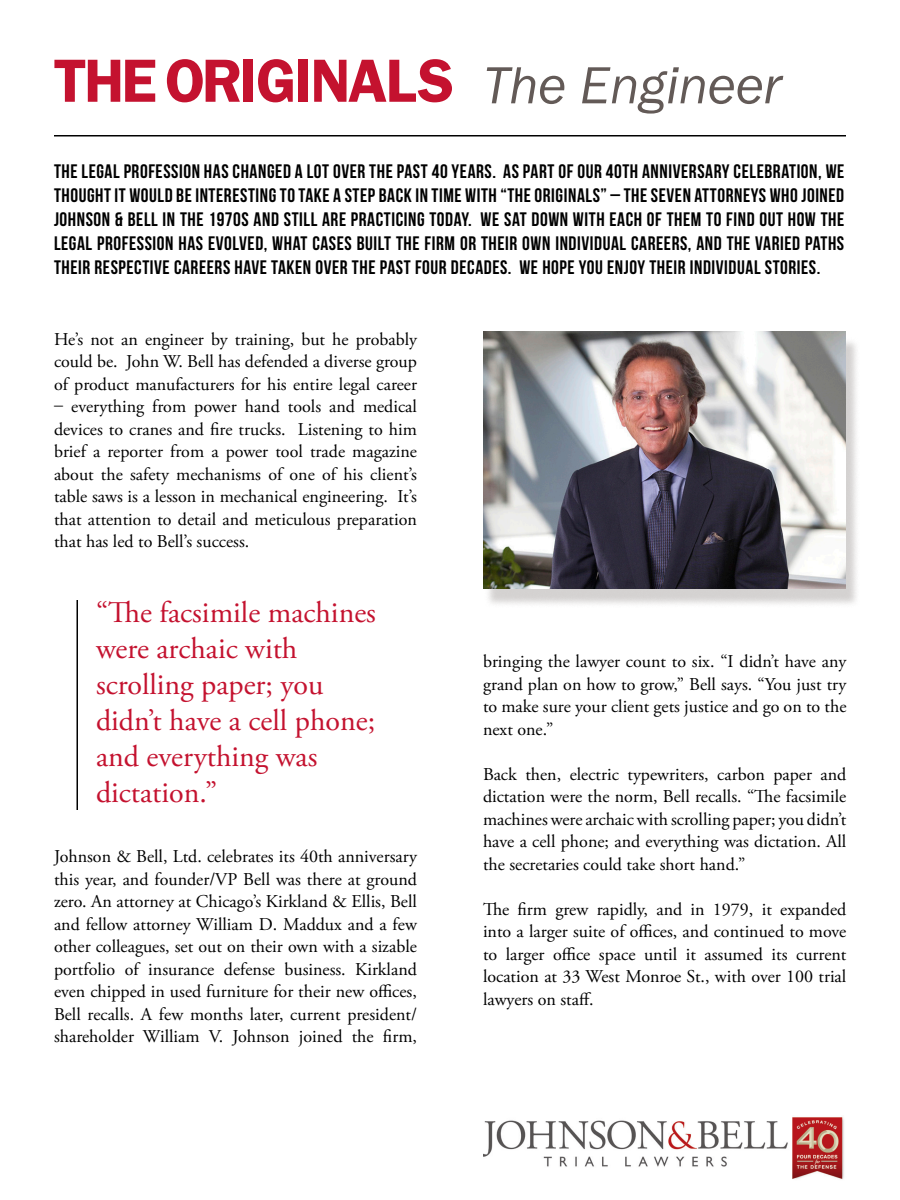
<style>
.page{position:relative;width:900px;height:1200px;background:#fff}
.page>*{position:absolute;margin:0;border:0;box-sizing:border-box;transform-origin:0 0}
.t1{font:600 63px "Franklin Gothic FS";letter-spacing:-.03em;color:#c4122f}
.t2{font:italic 54px "Franklin Gothic FS";letter-spacing:-.005em;color:#635a57}
.t3{font:30px/36px "Adobe Garamond Pro";color:#c4122f}
.t4{font:19.5px/24px "Bebas Neue";letter-spacing:.03em;color:#000;text-align:justify}
.t5{font:18px/22.5px "Adobe Garamond Pro";color:#000;text-align:justify}
</style>
<div class="page">
<div style="left:484px;top:337px;width:376px;height:271px;background:#635a57;opacity:.28"></div>
<img style="left:483px;top:332px;width:363px;height:257px">
<hr style="left:76px;top:600px;width:2px;height:210px;background:#000">
<hr style="left:54px;top:135px;width:792px;height:1px;background:#000">
<img style="left:483px;top:1117px;width:361px;height:62px">
<p class="t1" style="left:54px;top:46px;width:401px">THE ORIGINALS</p>
<p class="t2" style="left:483px;top:55px;width:300px">The Engineer</p>
<p class="t4" style="left:54px;top:159px;width:792px">THE LEGAL PROFESSION HAS CHANGED A LOT OVER THE PAST 40 YEARS. AS PART OF OUR 40TH ANNIVERSARY CELEBRATION, WE THOUGHT IT WOULD BE INTERESTING TO TAKE A STEP BACK IN TIME WITH “THE ORIGINALS” – THE SEVEN ATTORNEYS WHO JOINED JOHNSON &amp; BELL IN THE 1970S AND STILL ARE PRACTICING TODAY. WE SAT DOWN WITH EACH OF THEM TO FIND OUT HOW THE LEGAL PROFESSION HAS EVOLVED, WHAT CASES BUILT THE FIRM OR THEIR OWN INDIVIDUAL CAREERS, AND THE VARIED PATHS THEIR RESPECTIVE CAREERS HAVE TAKEN OVER THE PAST FOUR DECADES. WE HOPE YOU ENJOY THEIR INDIVIDUAL STORIES.</p>
<p class="t5" style="left:54px;top:328px;width:365px">He’s not an engineer by training, but he probably could be. John W. Bell has defended a diverse group of product manufacturers for his entire legal career</p>
<p class="t5" style="left:54px;top:396px;width:365px">– everything from power hand tools and medical devices to cranes and fire trucks. Listening to him brief a reporter from a power tool trade magazine about the safety mechanisms of one of his client’s table saws is a lesson in mechanical engineering. It’s that attention to detail and meticulous preparation that has led to Bell’s success.</p>
<p class="t3" style="left:96px;top:595px;width:281px">“The facsimile machines were archaic with scrolling paper; you didn’t have a cell phone; and everything was dictation.”</p>
<p class="t5" style="left:54px;top:846px;width:365px">Johnson &amp; Bell, Ltd. celebrates its 40th anniversary this year, and founder/VP Bell was there at ground zero. An attorney at Chicago’s Kirkland &amp; Ellis, Bell and fellow attorney William D. Maddux and a few other colleagues, set out on their own with a sizable portfolio of insurance defense business. Kirkland even chipped in used furniture for their new offices, Bell recalls. A few months later, current president/ shareholder William V. Johnson joined the firm,</p>
<p class="t5" style="left:483px;top:651px;width:365px">bringing the lawyer count to six. “I didn’t have any grand plan on how to grow,” Bell says. “You just try to make sure your client gets justice and go on to the next one.”</p>
<p class="t5" style="left:483px;top:763px;width:365px">Back then, electric typewriters, carbon paper and dictation were the norm, Bell recalls. “The facsimile machines were archaic with scrolling paper; you didn’t have a cell phone; and everything was dictation. All the secretaries could take short hand.”</p>
<p class="t5" style="left:483px;top:898px;width:365px">The firm grew rapidly, and in 1979, it expanded into a larger suite of offices, and continued to move to larger office space until it assumed its current location at 33 West Monroe St., with over 100 trial lawyers on staff.</p>
</div>
